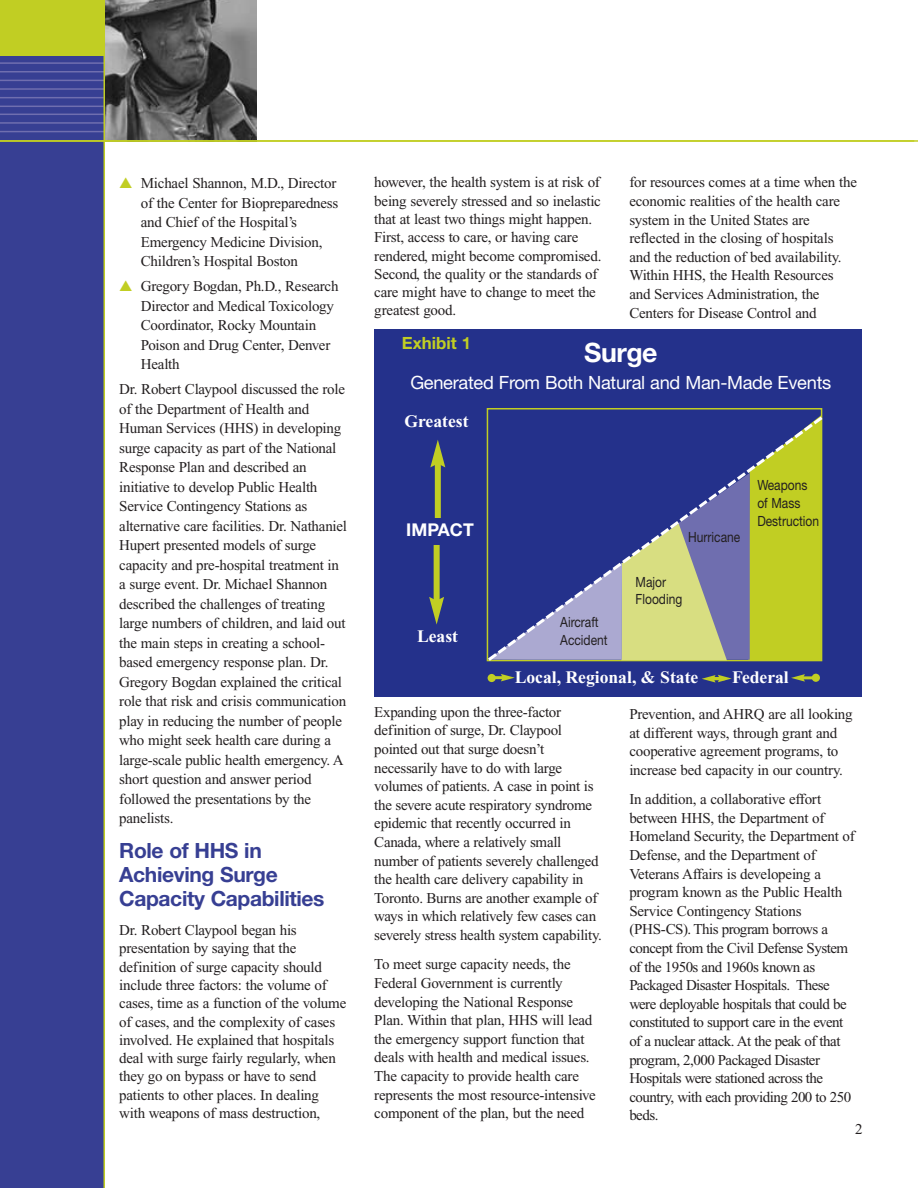
<style>
.page{position:relative;width:918px;height:1188px;background:#fff}
.page>*{position:absolute;margin:0;border:0;box-sizing:border-box;transform-origin:0 0}
.t1{font:700 26.7px "Helvetica Neue";letter-spacing:-.015em;color:#fff}
.t2{font:700 21px/24px "Helvetica Neue";letter-spacing:-.015em;color:#373f93}
.t3{font:18.3px "Helvetica Neue";letter-spacing:-.015em;color:#fff}
.t4{font:700 17.55px "Times New Roman";color:#fff}
.t5{font:700 17.55px "Helvetica Neue";color:#fff}
.t6{font:700 16.95px "Helvetica Neue";color:#c1ce23}
.t7{font:15px/19.5px "Times New Roman";letter-spacing:-.015em;color:#231f20}
.t8{font:15px/18.6px "Times New Roman";letter-spacing:-.035em;color:#231f20}
.t9{font:14.1px/17.5px "Helvetica Neue";color:#231f20;scale:.85 1}
.s1{color:#c1ce23}
</style>
<div class="page">
<div style="left:0;top:5px;width:104px;height:1183px;background:#373f93"></div>
<hr style="left:0;top:62px;width:104px;height:2px;background:#6f6eaf">
<hr style="left:0;top:71px;width:104px;height:1px;background:#6f6eaf">
<hr style="left:0;top:80px;width:104px;height:1px;background:#6f6eaf">
<hr style="left:0;top:88px;width:104px;height:2px;background:#6f6eaf">
<hr style="left:0;top:97px;width:104px;height:1px;background:#6f6eaf">
<hr style="left:0;top:106px;width:104px;height:1px;background:#6f6eaf">
<hr style="left:0;top:114px;width:105px;height:1px;background:#6f6eaf">
<hr style="left:0;top:122px;width:105px;height:2px;background:#6f6eaf">
<hr style="left:0;top:131px;width:105px;height:1px;background:#6f6eaf">
<div style="left:0;top:0;width:104px;height:56px;background:#c1ce23"></div>
<img style="left:105px;top:0;width:151px;height:140px">
<hr style="left:104px;top:0;width:1px;height:1188px;background:#c1ce23">
<div style="left:375px;top:329px;width:487px;height:368px;background:#24318b"></div>
<svg style="left:486px;top:414px;width:337px;height:248px"></svg>
<div style="left:435px;top:462px;width:6px;height:56px;background:#c1ce23"></div>
<svg style="left:430px;top:440px;width:15px;height:27px"></svg>
<div style="left:434px;top:545px;width:6px;height:57px;background:#c1ce23"></div>
<svg style="left:429px;top:597px;width:15px;height:28px"></svg>
<div style="left:488px;top:674px;width:8px;height:8px;background:#c1ce23;border-radius:50%"></div>
<div style="left:812px;top:674px;width:8px;height:8px;background:#c1ce23;border-radius:50%"></div>
<svg style="left:493px;top:674px;width:22px;height:7px"></svg>
<svg style="left:702px;top:675px;width:30px;height:8px"></svg>
<svg style="left:791px;top:674px;width:23px;height:8px"></svg>
<hr style="left:0;top:140px;width:918px;height:2px;background:#c1ce23">
<p class="t7" style="left:141px;top:175px;width:199px;text-indent:-22px"><span class="s1">▲</span> Michael Shannon, M.D., Director of the Center for Biopreparedness and Chief of the Hospital’s<br>Emergency Medicine Division,<br>Children’s Hospital Boston</p>
<p class="t7" style="left:141px;top:278px;width:199px;text-indent:-22px"><span class="s1">▲</span> Gregory Bogdan, Ph.D., Research<br>Director and Medical Toxicology<br>Coordinator, Rocky Mountain<br>Poison and Drug Center, Denver<br>Health</p>
<p class="t7" style="left:119px;top:381px;width:229px">Dr. Robert Claypool discussed the role of the Department of Health and Human Services (HHS) in developing surge capacity as part of the National Response Plan and described an initiative to develop Public Health Service Contingency Stations as alternative care facilities. Dr. Nathaniel Hupert presented models of surge capacity and pre-hospital treatment in a surge event. Dr. Michael Shannon described the challenges of treating large numbers of children, and laid out the main steps in creating a school&shy;based emergency response plan. Dr.<br>Gregory Bogdan explained the critical role that risk and crisis communication play in reducing the number of people who might seek health care during a large-scale public health emergency. A short question and answer period followed the presentations by the panelists.</p>
<h2 class="t2" style="left:119px;top:840px;width:207px">Role of HHS in<br>Achieving Surge<br>Capacity Capabilities</h2>
<p class="t7" style="left:119px;top:922px;width:229px;line-height:18.3px">Dr. Robert Claypool began his presentation by saying that the definition of surge capacity should include three factors: the volume of cases, time as a function of the volume of cases, and the complexity of cases involved. He explained that hospitals deal with surge fairly regularly, when they go on bypass or have to send patients to other places. In dealing with weapons of mass destruction,</p>
<p class="t7" style="left:374px;top:175px;width:229px;line-height:18.3px">however, the health system is at risk of being severely stressed and so inelastic that at least two things might happen.<br>First, access to care, or having care rendered, might become compromised.<br>Second, the quality or the standards of care might have to change to meet the greatest good.</p>
<p class="t7" style="left:629px;top:174px;width:229px;line-height:18.6px">for resources comes at a time when the economic realities of the health care system in the United States are reflected in the closing of hospitals and the reduction of bed availability.<br>Within HHS, the Health Resources and Services Administration, the Centers for Disease Control and</p>
<p class="t6" style="left:402px;top:337px;width:71px">Exhibit 1</p>
<h1 class="t1" style="left:584px;top:343px;width:75px">Surge</h1>
<p class="t3" style="left:410px;top:376px;width:422px">Generated From Both Natural and Man-Made Events</p>
<p class="t4" style="left:405px;top:415px;width:66px">Greatest</p>
<p class="t5" style="left:406px;top:524px;width:69px">IMPACT</p>
<p class="t4" style="left:417px;top:630px;width:43px">Least</p>
<p class="t9" style="left:560px;top:615px;width:57px">Aircraft<br>Accident</p>
<p class="t9" style="left:688px;top:530px;width:63px">Hurricane</p>
<p class="t9" style="left:636px;top:574px;width:56px">Major<br>Flooding</p>
<p class="t9" style="left:757px;top:478px;width:74px">Weapons of Mass<br>Destruction</p>
<p class="t4" style="left:515px;top:672px;width:185px">Local, Regional, &amp; State</p>
<p class="t4" style="left:732px;top:672px;width:58px">Federal</p>
<p class="t7" style="left:374px;top:704px;width:229px;line-height:18.6px">Expanding upon the three-factor definition of surge, Dr. Claypool pointed out that surge doesn’t necessarily have to do with large volumes of patients. A case in point is the severe acute respiratory syndrome epidemic that recently occurred in Canada, where a relatively small number of patients severely challenged the health care delivery capability in Toronto. Burns are another example of ways in which relatively few cases can severely stress health system capability.</p>
<p class="t7" style="left:374px;top:957px;width:223px;line-height:18.6px">To meet surge capacity needs, the Federal Government is currently developing the National Response Plan. Within that plan, HHS will lead the emergency support function that deals with health and medical issues.<br>The capacity to provide health care represents the most resource-intensive component of the plan, but the need</p>
<p class="t7" style="left:629px;top:706px;width:225px;line-height:18.6px">Prevention, and AHRQ are all looking at different ways, through grant and cooperative agreement programs, to increase bed capacity in our country.</p>
<p class="t8" style="left:629px;top:791px;width:227px">In addition, a collaborative effort between HHS, the Department of Homeland Security, the Department of Defense, and the Department of Veterans Affairs is developeing a program known as the Public Health Service Contingency Stations (PHS-CS). This program borrows a concept from the Civil Defense System of the 1950s and 1960s known as Packaged Disaster Hospitals. These were deployable hospitals that could be constituted to support care in the event of a nuclear attack. At the peak of that program, 2,000 Packaged Disaster Hospitals were stationed across the country, with each providing 200 to 250 beds.</p>
<p class="t7" style="left:855px;top:1120px;width:9px">2</p>
</div>
